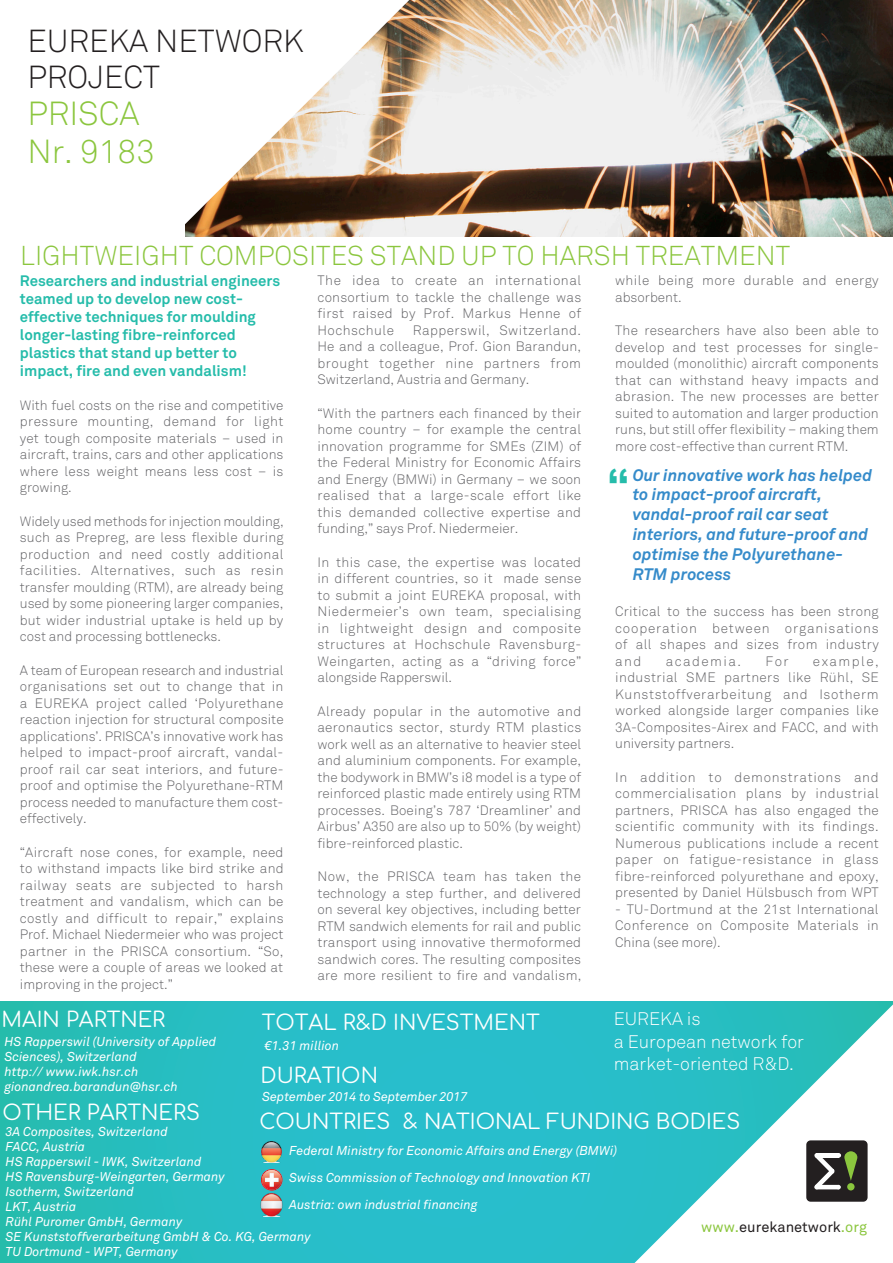
<style>
.page{position:relative;width:893px;height:1263px;background:#fff}
.page>*{position:absolute;margin:0;border:0;box-sizing:border-box;transform-origin:0 0}
.body{font:700 48px "Akkurat";color:#25bcaa}
.NEWS_TITLE{font:300 33px/37.5px "Akkurat";color:#8bc63e}
.NEWS_TITLE-2{font:300 31.5px/36px "Akkurat";color:#231f20}
.t1{font:300 27px "Akkurat";color:#8bc63e}
.t2{font:21px "Comfortaa";color:#fff}
.t3{font:300 18px/22.5px "Akkurat";color:#fff}
.QUOTE{font:italic 700 16.5px/19.8px "Akkurat";color:#358bca}
.t4{font:700 15px/18px "Akkurat";color:#25bcaa}
.t5{font:14.7px "Akkurat";color:#231f20}
.t6{font:300 13.5px/16.5px "Akkurat";letter-spacing:.01em;color:#636366;text-align:justify}
.t7{font:300 13.5px/16.5px "Akkurat";letter-spacing:.03em;color:#636366}
.t8{font:300 13.5px "Akkurat";letter-spacing:.11em;color:#636366}
.t9{font:italic 12.75px/15px "Akkurat";color:#fff}
.s1{color:#8bc63e}
</style>
<div class="page">
<img style="left:409px;top:0;width:484px;height:236px">
<svg style="left:0;top:1001px;width:893px;height:262px;background:#27bdc4"></svg>
<svg style="left:185px;top:0;width:224px;height:237px"></svg>
<svg style="left:634px;top:1004px;width:259px;height:259px"></svg>
<div style="left:799px;top:1131px;width:88px;height:79px;background:#fff"></div>
<div style="left:806px;top:1140px;width:62px;height:62px;background:#231f20;border-radius:4px"></div>
<div style="left:847px;top:1183px;width:8px;height:7px;background:#8bc63e;border-radius:4px"></div>
<svg style="left:814px;top:1151px;width:44px;height:38px"></svg>
<img style="left:256px;top:1141px;width:31px;height:21px">
<svg style="left:261px;top:1169px;width:21px;height:21px"></svg>
<img style="left:255px;top:1193px;width:33px;height:23px">
<p class="NEWS_TITLE-2" style="left:27px;top:23px;width:278px">EUREKA NETWORK<br>PROJECT</p>
<p class="NEWS_TITLE" style="left:27px;top:96px;width:129px">PRISCA<br>Nr. 9183</p>
<p class="t1" style="left:20px;top:240px;width:771px">LIGHTWEIGHT COMPOSITES STAND UP TO HARSH TREATMENT</p>
<p class="t4" style="left:20px;top:272px;width:262px">Researchers and industrial engineers teamed up to develop new cost&shy;effective techniques for moulding longer-lasting fibre-reinforced plastics that stand up better to impact, fire and even vandalism!</p>
<p class="t6" style="left:20px;top:397px;width:265px">With fuel costs on the rise and competitive pressure mounting, demand for light yet tough composite materials – used in aircraft, trains, cars and other applications where less weight means less cost – is growing.</p>
<p class="t6" style="left:20px;top:513px;width:265px">Widely used methods for injection moulding, such as Prepreg, are less flexible during production and need costly additional facilities. Alternatives, such as resin transfer moulding (RTM), are already being used by some pioneering larger companies, but wider industrial uptake is held up by cost and processing bottlenecks.</p>
<p class="t6" style="left:20px;top:662px;width:265px">A team of European research and industrial organisations set out to change that in a EUREKA project called ‘Polyurethane reaction injection for structural composite applications’. PRISCA’s innovative work has helped to impact-proof aircraft, vandal&shy;proof rail car seat interiors, and future&shy;proof and optimise the Polyurethane-RTM process needed to manufacture them cost&shy;effectively.</p>
<p class="t6" style="left:20px;top:844px;width:265px">“Aircraft nose cones, for example, need to withstand impacts like bird strike and railway seats are subjected to harsh treatment and vandalism, which can be costly and difficult to repair,” explains Prof. Michael Niedermeier who was project partner in the PRISCA consortium. “So, these were a couple of areas we looked at improving in the project.”</p>
<p class="t6" style="left:317px;top:272px;width:265px">The idea to create an international consortium to tackle the challenge was first raised by Prof. Markus Henne of Hochschule</p>
<p class="t6" style="left:317px;top:322px;width:265px;text-indent:95px">Rapperswil, Switzerland.<br>He and a colleague, Prof. Gion Barandun, brought together nine partners from Switzerland, Austria and Germany.</p>
<p class="t6" style="left:317px;top:405px;width:265px">“With the partners each financed by their home country – for example the central innovation programme for SMEs (ZIM) of the Federal Ministry for Economic Affairs and Energy (BMWi) in Germany – we soon realised that a large-scale effort like this demanded collective expertise and funding,” says Prof. Niedermeier.</p>
<p class="t6" style="left:317px;top:554px;width:265px">In this case, the expertise was located in different countries, so it made sense to submit a joint EUREKA proposal, with Niedermeier’s own team, specialising in lightweight design and composite structures at Hochschule Ravensburg-Weingarten, acting as a “driving force” alongside Rapperswil.</p>
<p class="t6" style="left:317px;top:703px;width:265px">Already popular in the automotive and aeronautics sector, sturdy RTM plastics work well as an alternative to heavier steel and aluminium components. For example, the bodywork in BMW’s i8 model is a type of reinforced plastic made entirely using RTM processes. Boeing’s 787 ‘Dreamliner’ and Airbus’ A350 are also up to 50% (by weight) fibre-reinforced plastic.</p>
<p class="t6" style="left:317px;top:868px;width:265px">Now, the PRISCA team has taken the technology a step further, and delivered on several key objectives, including better RTM sandwich elements for rail and public transport using innovative thermoformed sandwich cores. The resulting composites are more resilient to fire and vandalism,</p>
<p class="t7" style="left:615px;top:272px;width:265px">while being more durable and energy absorbent.</p>
<p class="t6" style="left:615px;top:322px;width:265px">The researchers have also been able to develop and test processes for single&shy;moulded (monolithic) aircraft components that can withstand heavy impacts and abrasion. The new processes are better suited to automation and larger production runs, but still offer flexibility – making them more cost-effective than current RTM.</p>
<p class="body" style="left:607px;top:456px;width:25px">“</p>
<p class="QUOTE" style="left:633px;top:465px;width:241px">Our innovative work has helped to impact-proof aircraft, vandal-proof rail car seat interiors, and future-proof and optimise the Polyurethane-<br>RTM process</p>
<p class="t6" style="left:615px;top:603px;width:265px">Critical to the success has been strong cooperation between organisations of all shapes and sizes from industry and</p>
<p class="t6" style="left:615px;top:653px;width:265px;text-indent:198px">example, industrial SME partners like Rühl, SE Kunststoffverarbeitung and Isotherm worked alongside larger companies like 3A-Composites-Airex and FACC, and with university partners.</p>
<p class="t6" style="left:615px;top:769px;width:265px">In addition to demonstrations and commercialisation plans by industrial partners, PRISCA has also engaged the scientific community with its findings.<br>Numerous publications include a recent paper on fatigue-resistance in glass fibre-reinforced polyurethane and epoxy, presented by Daniel Hülsbusch from WPT</p>
<p class="t6" style="left:615px;top:901px;width:265px">- TU-Dortmund at the 21st International Conference on Composite Materials in China (see more).</p>
<p class="t8" style="left:666px;top:653px;width:77px">academia.</p>
<p class="t6" style="left:765px;top:653px;width:25px">For</p>
<p class="t2" style="left:1px;top:1000px;width:165px">MAIN PARTNER</p>
<p class="t9" style="left:4px;top:1034px;width:213px">HS Rapperswil (University of Applied<br>Sciences), Switzerland</p>
<p class="t9" style="left:4px;top:1064px;width:136px">http:// www.iwk.hsr.ch</p>
<p class="t9" style="left:4px;top:1079px;width:175px">gionandrea.barandun@hsr.ch</p>
<p class="t3" style="left:614px;top:1008px;width:192px">EUREKA is<br>a European network for market-oriented R&amp;D.</p>
<p class="t2" style="left:262px;top:1003px;width:280px">TOTAL R&amp;D INVESTMENT</p>
<p class="t9" style="left:264px;top:1038px;width:76px">€1.31 million</p>
<p class="t2" style="left:261px;top:1056px;width:119px">DURATION</p>
<p class="t9" style="left:262px;top:1089px;width:207px">September 2014 to September 2017</p>
<p class="t2" style="left:2px;top:1093px;width:199px">OTHER PARTNERS</p>
<p class="t9" style="left:6px;top:1125px;width:164px">3A Composites, Switzerland</p>
<p class="t9" style="left:6px;top:1140px;width:81px">FACC, Austria</p>
<p class="t9" style="left:6px;top:1155px;width:197px">HS Rapperswil - IWK, Switzerland</p>
<p class="t9" style="left:6px;top:1170px;width:221px">HS Ravensburg-Weingarten, Germany</p>
<p class="t9" style="left:6px;top:1185px;width:130px">Isotherm, Switzerland</p>
<p class="t9" style="left:6px;top:1200px;width:72px">LKT, Austria</p>
<p class="t9" style="left:6px;top:1215px;width:178px">Rühl Puromer GmbH, Germany</p>
<p class="t9" style="left:6px;top:1230px;width:307px">SE Kunststoffverarbeitung GmbH &amp; Co. KG, Germany</p>
<p class="t9" style="left:6px;top:1245px;width:174px">TU Dortmund - WPT, Germany</p>
<p class="t2" style="left:259px;top:1103px;width:482px">COUNTRIES &amp; NATIONAL FUNDING BODIES</p>
<p class="t9" style="left:289px;top:1143px;width:330px">Federal Ministry for Economic Affairs and Energy (BMWi)</p>
<p class="t9" style="left:289px;top:1164px;width:303px;line-height:27px">Swiss Commission of Technology and Innovation KTI<br>Austria: own industrial financing</p>
<p class="t5" style="left:701px;top:1218px;width:167px"><span class="s1">www.</span>eurekanetwork<span class="s1">.org</span></p>
</div>
